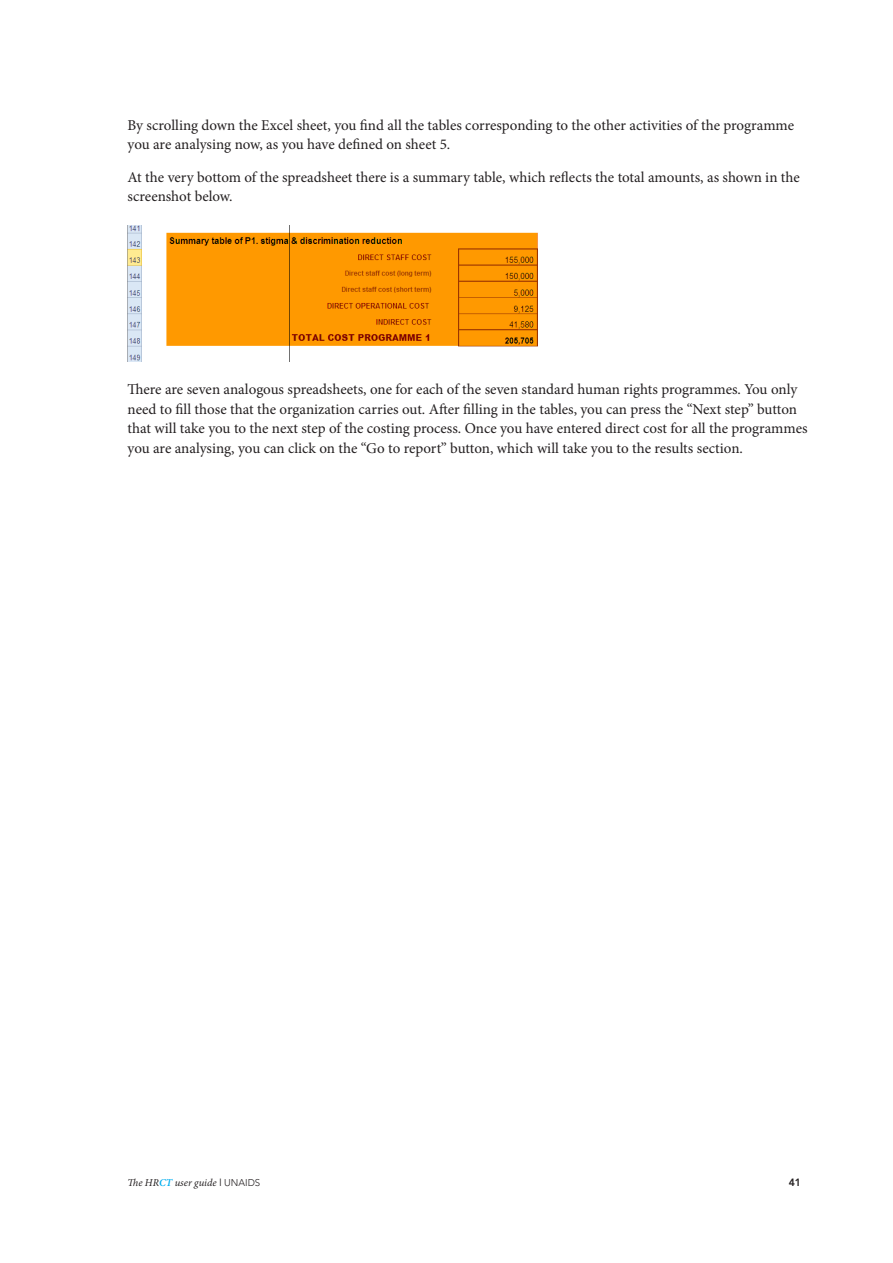
<style>
.page{position:relative;width:893px;height:1263px;background:#fff}
.page>*{position:absolute;margin:0;border:0;box-sizing:border-box;transform-origin:0 0}
.t1{font:15px/19.5px "Minion Pro";letter-spacing:-.005em;color:#231f20}
.t2{font:italic 10.5px "Minion Pro";color:#231f20}
.t3{font:800 10.5px "Avenir";color:#231f20}
.s1{font-weight:600;color:#00aeef}
.s2{font-family:"Avenir";font-weight:300;font-style:normal}
.s3{font-family:"Avenir";font-weight:300;font-style:normal;font-size:9.75px}
</style>
<div class="page">
<img style="left:128px;top:225px;width:410px;height:137px">
<p class="t1" style="left:128px;top:115px;width:668px">By scrolling down the Excel sheet, you find all the tables corresponding to the other activities of the programme you are analysing now, as you have defined on sheet 5.</p>
<p class="t1" style="left:128px;top:167px;width:674px">At the very bottom of the spreadsheet there is a summary table, which reflects the total amounts, as shown in the screenshot below.</p>
<p class="t1" style="left:128px;top:380px;width:682px">There are seven analogous spreadsheets, one for each of the seven standard human rights programmes. You only need to fill those that the organization carries out. After filling in the tables, you can press the “Next step” button that will take you to the next step of the costing process. Once you have entered direct cost for all the programmes you are analysing, you can click on the “Go to report” button, which will take you to the results section.</p>
<p class="t2" style="left:128px;top:1175px;width:134px">The HR<span class="s1">CT</span> user guide <span class="s2">I</span> <span class="s3">UNAIDS</span></p>
<p class="t3" style="left:789px;top:1176px;width:14px">41</p>
</div>
